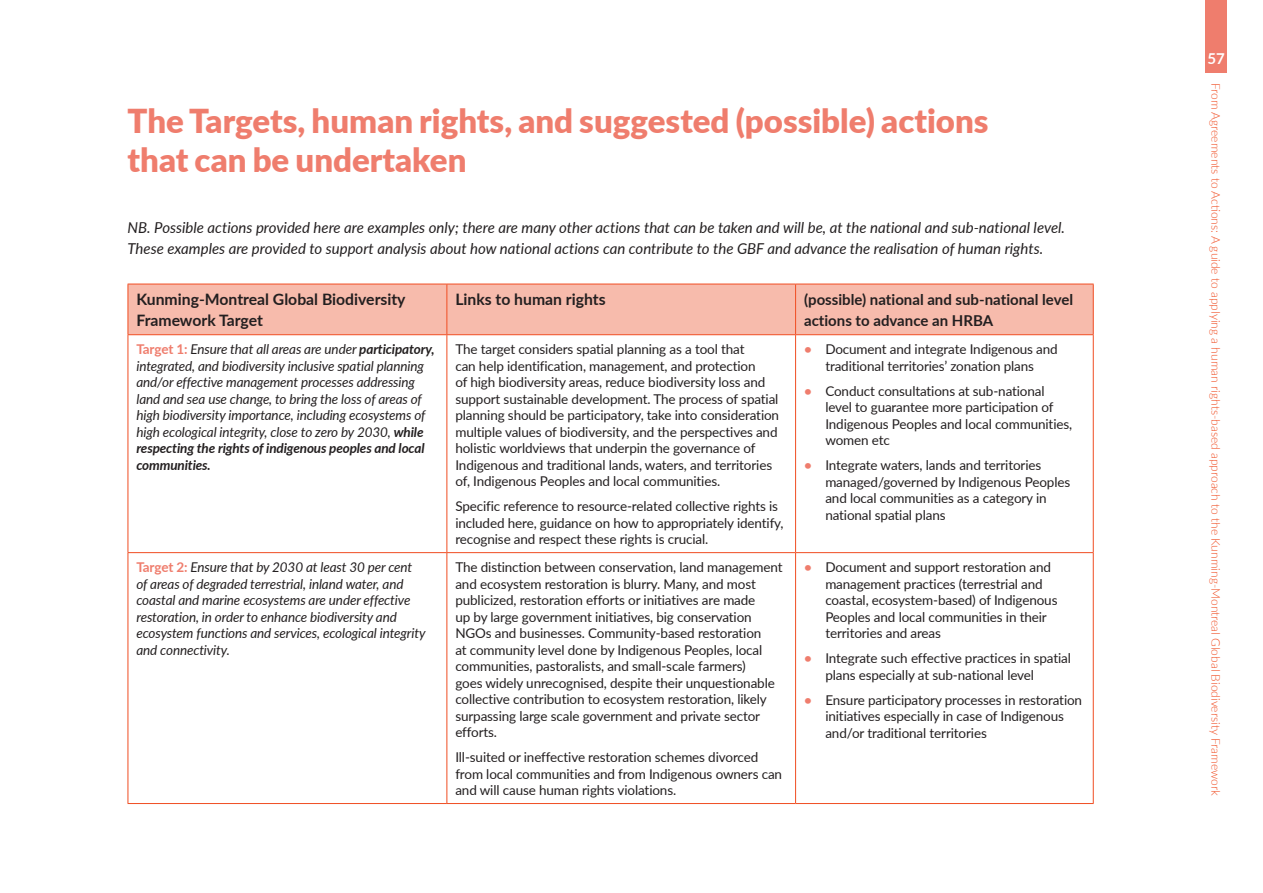
<style>
.page{position:relative;width:1263px;height:893px;background:#fff}
.page>*{position:absolute;margin:0;border:0;box-sizing:border-box;transform-origin:0 0}
.heading1{font:900 33px/39px "Lato";color:#ef7d6d}
.text{font:700 15.75px/21px "Lato";color:#231f20}
.text-2{font:italic 15px/21px "Lato";color:#231f20}
.text-3{font:700 15px/21px "Lato";color:#231f20}
.t1{font:700 15px "Lato";color:#fff}
.text_small{font:13.5px/16.5px "Lato";letter-spacing:-.01em;color:#231f20}
.text_small-2{font:italic 13.5px/16.5px "Lato";letter-spacing:-.01em;color:#231f20}
.t2{font:300 12px "Lato";color:#f04d22}
.s1{font-weight:700;font-style:normal;color:#ef7d6d}
.s2{font-weight:700}
.s3{font-weight:700;color:#ef7d6d}
</style>
<div class="page">
<div style="left:1205px;top:0;width:22px;height:72px;background:#ef7d6d"></div>
<div style="left:129px;top:285px;width:964px;height:49px;background:#f7bbac"></div>
<hr style="left:128px;top:284px;width:319px;height:1px;background:#f04d22">
<hr style="left:128px;top:284px;width:1px;height:50px;background:#f04d22">
<hr style="left:447px;top:284px;width:348px;height:1px;background:#f04d22">
<hr style="left:446px;top:284px;width:1px;height:50px;background:#f04d22">
<hr style="left:795px;top:284px;width:299px;height:1px;background:#f04d22">
<hr style="left:795px;top:284px;width:1px;height:50px;background:#f04d22">
<hr style="left:1093px;top:284px;width:1px;height:50px;background:#f04d22">
<hr style="left:128px;top:334px;width:319px;height:1px;background:#f04d22">
<hr style="left:128px;top:335px;width:1px;height:217px;background:#f04d22">
<hr style="left:447px;top:334px;width:348px;height:1px;background:#f04d22">
<hr style="left:446px;top:335px;width:1px;height:217px;background:#f04d22">
<hr style="left:795px;top:334px;width:299px;height:1px;background:#f04d22">
<hr style="left:795px;top:335px;width:1px;height:217px;background:#f04d22">
<hr style="left:1093px;top:335px;width:1px;height:217px;background:#f04d22">
<hr style="left:128px;top:552px;width:319px;height:1px;background:#f04d22">
<hr style="left:128px;top:553px;width:1px;height:250px;background:#f04d22">
<hr style="left:447px;top:552px;width:348px;height:1px;background:#f04d22">
<hr style="left:446px;top:553px;width:1px;height:250px;background:#f04d22">
<hr style="left:795px;top:552px;width:299px;height:1px;background:#f04d22">
<hr style="left:795px;top:553px;width:1px;height:250px;background:#f04d22">
<hr style="left:1093px;top:553px;width:1px;height:250px;background:#f04d22">
<hr style="left:128px;top:803px;width:319px;height:1px;background:#f04d22">
<hr style="left:447px;top:803px;width:348px;height:1px;background:#f04d22">
<hr style="left:795px;top:803px;width:299px;height:1px;background:#f04d22">
<p class="heading1" style="left:128px;top:100px;width:862px">The Targets, human rights, and suggested (possible) actions that can be undertaken</p>
<p class="text-2" style="left:128px;top:217px;width:939px">NB. Possible actions provided here are examples only; there are many other actions that can be taken and will be, at the national and sub-national level.<br>These examples are provided to support analysis about how national actions can contribute to the GBF and advance the realisation of human rights.</p>
<p class="text" style="left:136px;top:288px;width:271px">Kunming-Montreal Global Biodiversity<br>Framework Target</p>
<p class="text" style="left:455px;top:288px;width:152px">Links to human rights</p>
<p class="text-3" style="left:804px;top:288px;width:271px">(possible) national and sub-national level actions to advance an HRBA</p>
<p class="text_small-2" style="left:136px;top:340px;width:300px"><span class="s1">Target 1:</span> Ensure that all areas are under <span class="s2">participatory, </span>integrated, and biodiversity inclusive spatial planning and/or effective management processes addressing land and sea use change, to bring the loss of areas of high biodiversity importance, including ecosystems of high ecological integrity, close to zero by 2030, <span class="s2">while respecting the rights of indigenous peoples and local communities.</span></p>
<p class="text_small" style="left:455px;top:340px;width:325px">The target considers spatial planning as a tool that<br>can help identification, management, and protection<br>of high biodiversity areas, reduce biodiversity loss and support sustainable development. The process of spatial planning should be participatory, take into consideration multiple values of biodiversity, and the perspectives and holistic worldviews that underpin the governance of Indigenous and traditional lands, waters, and territories of, Indigenous Peoples and local communities.</p>
<p class="text_small" style="left:455px;top:497px;width:330px">Specific reference to resource-related collective rights is included here, guidance on how to appropriately identify, recognise and respect these rights is crucial.</p>
<p class="text_small" style="left:804px;top:340px;width:255px;text-align:center"><span class="s3">•</span> Document and integrate Indigenous and traditional territories’ zonation plans</p>
<p class="text_small" style="left:825px;top:382px;width:248px;text-indent:-21px"><span class="s3">•</span> Conduct consultations at sub-national level to guarantee more participation of Indigenous Peoples and local communities, women etc</p>
<p class="text_small" style="left:825px;top:456px;width:246px;text-indent:-21px"><span class="s3">•</span> Integrate waters, lands and territories managed/governed by Indigenous Peoples and local communities as a category in national spatial plans</p>
<p class="text_small-2" style="left:136px;top:558px;width:291px"><span class="s1">Target 2:</span> Ensure that by 2030 at least 30 per cent of areas of degraded terrestrial, inland water, and coastal and marine ecosystems are under effective restoration, in order to enhance biodiversity and ecosystem functions and services, ecological integrity and connectivity.</p>
<p class="text_small" style="left:455px;top:558px;width:329px">The distinction between conservation, land management and ecosystem restoration is blurry. Many, and most publicized, restoration efforts or initiatives are made<br>up by large government initiatives, big conservation NGOs and businesses. Community-based restoration<br>at community level done by Indigenous Peoples, local communities, pastoralists, and small-scale farmers)<br>goes widely unrecognised, despite their unquestionable collective contribution to ecosystem restoration, likely surpassing large scale government and private sector efforts.</p>
<p class="text_small" style="left:455px;top:748px;width:328px">Ill-suited or ineffective restoration schemes divorced from local communities and from Indigenous owners can and will cause human rights violations.</p>
<p class="text_small" style="left:825px;top:558px;width:234px;text-indent:-21px"><span class="s3">•</span> Document and support restoration and management practices (terrestrial and coastal, ecosystem-based) of Indigenous Peoples and local communities in their territories and areas</p>
<p class="text_small" style="left:825px;top:649px;width:247px;text-indent:-21px"><span class="s3">•</span> Integrate such effective practices in spatial plans especially at sub-national level</p>
<p class="text_small" style="left:825px;top:691px;width:258px;text-indent:-21px"><span class="s3">•</span> Ensure participatory processes in restoration initiatives especially in case of Indigenous and/or traditional territories</p>
<p class="t1" style="left:1207px;top:47px;width:19px">57</p>
<p class="t2" style="left:1224px;top:83px;width:714px;rotate:90deg">From Agreements to Actions: A guide to applying a human rights-based approach to the Kunming-Montreal Global Biodiversity Framework</p>
</div>
